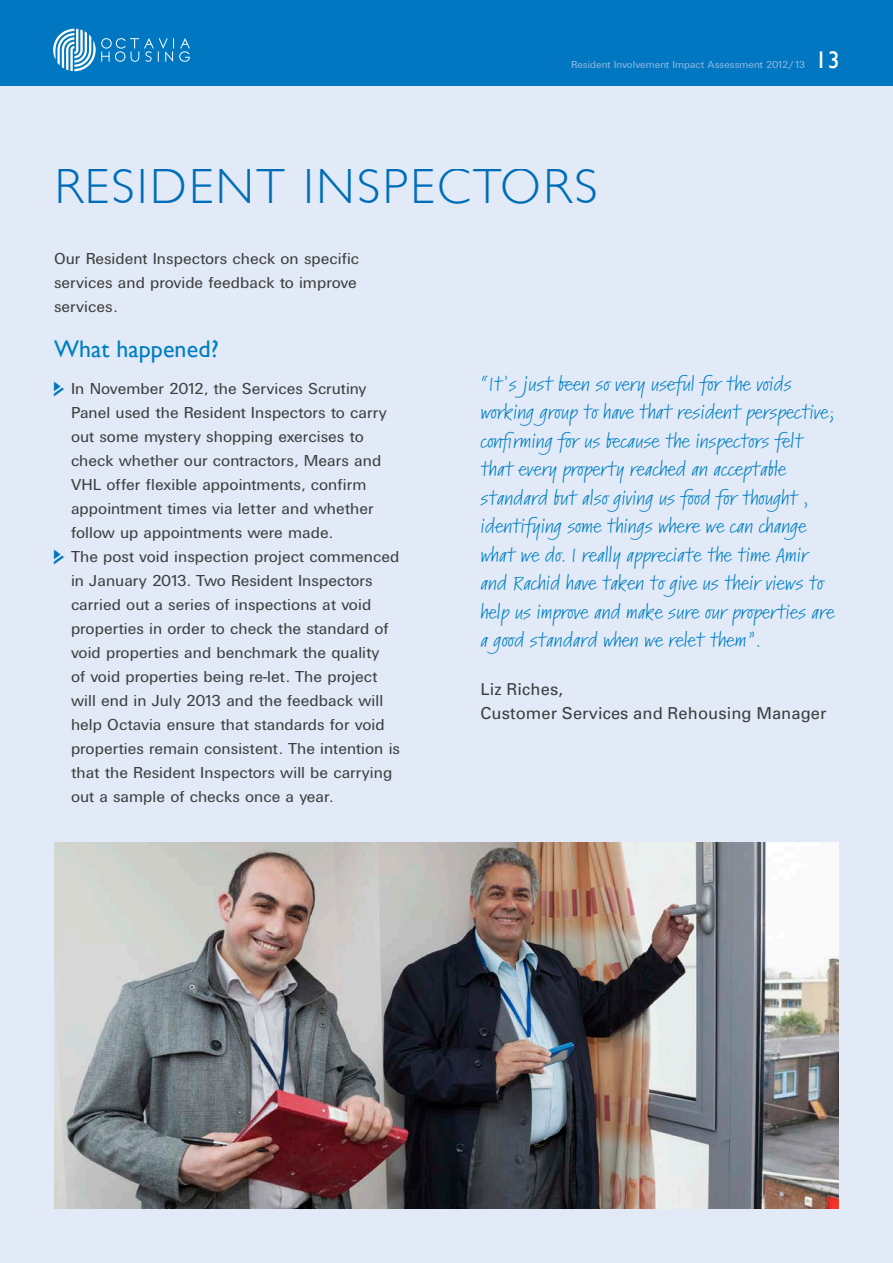
<style>
.page{position:relative;width:893px;height:1263px;background:#e1eaf6}
.page>*{position:absolute;margin:0;border:0;box-sizing:border-box;transform-origin:0 0}
.t1{font:300 49.5px "Gill Sans";letter-spacing:.05em;color:#0077c0}
.Body_Copy{font:24px "Gill Sans";letter-spacing:.005em;color:#007ec4}
.t2{font:24px "Gill Sans";color:#fff}
.Body_Copy-2{font:semi-expanded 18px/28.5px "Kremlin Pro";letter-spacing:.005em;color:#007ec4}
.Bulleted_List{font:16.5px/24px "Univers DTC";letter-spacing:.005em;color:#3e3e3f}
.Body_Copy-3{font:16.5px/24px "Univers DTC";letter-spacing:.005em;color:#3e3e3f}
.Body_Copy-4{font:16.5px/24px "Univers";letter-spacing:.005em;color:#3e3e3f}
.t3{font:10.5px "Univers DTC";letter-spacing:.005em;color:#94b7e0}
.s1{font-family:"Pointers";color:#0077c0}
</style>
<div class="page">
<div style="left:0;top:0;width:893px;height:85px;background:#0077c0"></div>
<svg style="left:53px;top:29px;width:137px;height:42px"></svg>
<img style="left:54px;top:842px;width:785px;height:367px">
<p class="t3" style="left:571px;top:59px;width:236px">Resident Involvement Impact Assessment 2012/13</p>
<p class="t2" style="left:815px;top:46px;width:26px">13</p>
<h1 class="t1" style="left:54px;top:159px;width:545px">RESIDENT INSPECTORS</h1>
<p class="Body_Copy-3" style="left:54px;top:246px;width:307px">Our Resident Inspectors check on specific services and provide feedback to improve services.</p>
<p class="Body_Copy" style="left:54px;top:335px;width:166px">What happened?</p>
<p class="Bulleted_List" style="left:71px;top:376px;width:317px;text-indent:-17px"><span class="s1">j</span> In November 2012, the Services Scrutiny Panel used the Resident Inspectors to carry out some mystery shopping exercises to check whether our contractors, Mears and VHL offer flexible appointments, confirm appointment times via letter and whether follow up appointments were made.</p>
<p class="Bulleted_List" style="left:71px;top:544px;width:331px;text-indent:-17px"><span class="s1">j</span> The post void inspection project commenced in January 2013. Two Resident Inspectors carried out a series of inspections at void properties in order to check the standard of void properties and benchmark the quality<br>of void properties being re-let. The project will end in July 2013 and the feedback will help Octavia ensure that standards for void properties remain consistent. The intention is that the Resident Inspectors will be carrying out a sample of checks once a year.</p>
<p class="Body_Copy-2" style="left:480px;top:370px;width:356px">“It’s just been so very useful for the voids working group to have that resident perspective; confirming for us because the inspectors felt that every property reached an acceptable standard but also giving us food for thought , identifying some things where we can change what we do. I really appreciate the time Amir and Rachid have taken to give us their views to help us improve and make sure our properties are a good standard when we relet them”.</p>
<p class="Body_Copy-4" style="left:480px;top:678px;width:348px">Liz Riches,<br>Customer Services and Rehousing Manager</p>
</div>
